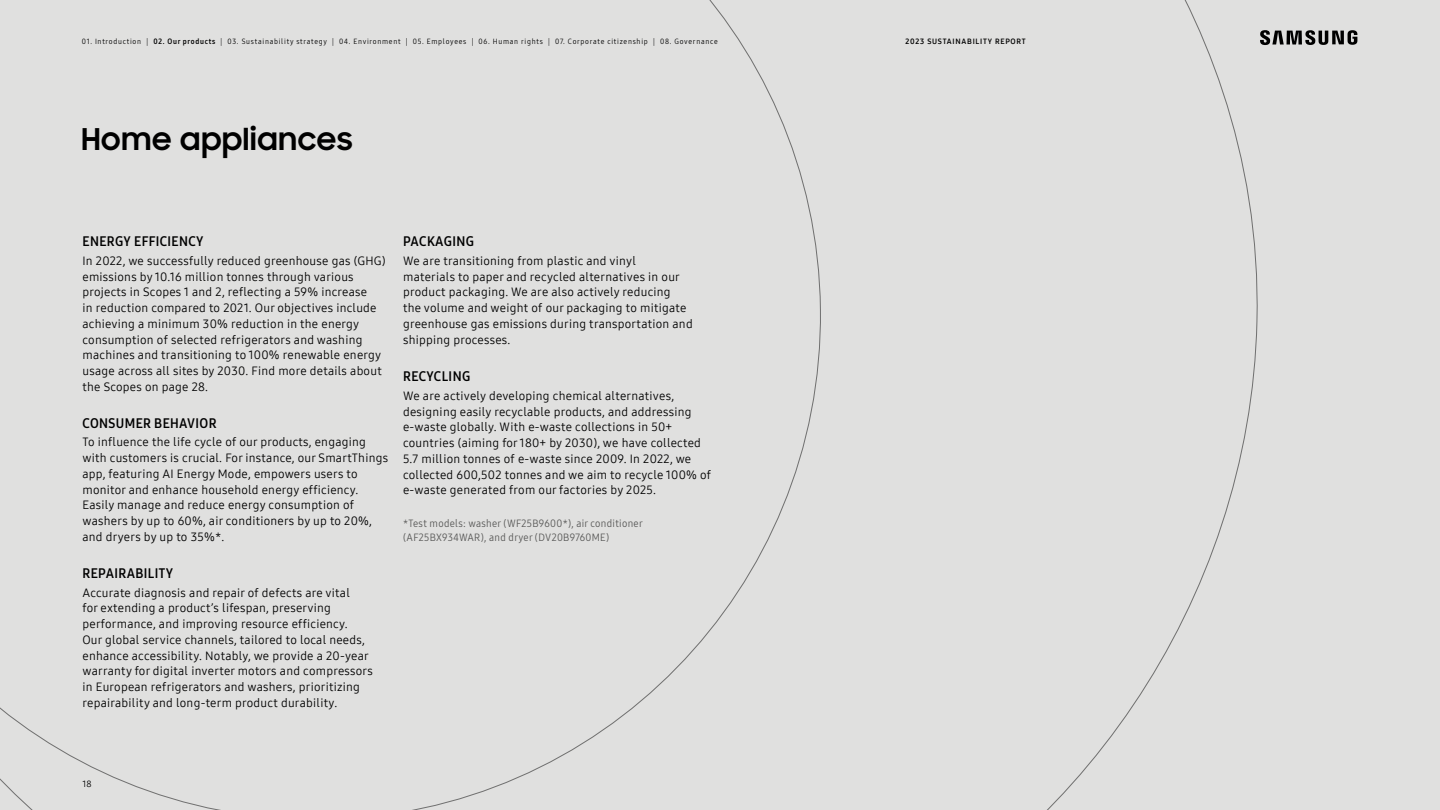
<style>
.page{position:relative;width:1440px;height:810px;background:#e0e0df}
.page>*{position:absolute;margin:0;border:0;box-sizing:border-box;transform-origin:0 0}
.t1{font:700 30px "Samsung Sharp Sans";letter-spacing:.025em;color:#000}
.t2{font:13.5px "Samsung One 700 C";letter-spacing:.03em;color:#000}
.t3{font:12px/15.8px "Samsung One 400";letter-spacing:.02em;color:#000}
.t4{font:10.5px/13.5px "Samsung One 400 C";letter-spacing:.03em;color:#575756}
.t5{font:9px "Samsung One 400";color:#000}
.t6{font:7.5px "Samsung One 400 C";letter-spacing:.1em;color:#000}
.t7{font:7.5px "Samsung One 700";letter-spacing:.1em;color:#000}
.s1{font-family:"Samsung One 700 C"}
</style>
<div class="page">
<svg style="left:1266px;top:30px;width:91px;height:15px"></svg>
<p class="t6" style="left:82px;top:36px;width:637px">01. Introduction | <span class="s1">02. Our products</span> | 03. Sustainability strategy | 04. Environment | 05. Employees | 06. Human rights | 07. Corporate citizenship | 08. Governance</p>
<h1 class="t1" style="left:81px;top:117px;width:273px">Home appliances</h1>
<p class="t2" style="left:82px;top:232px;width:123px">ENERGY EFFICIENCY</p>
<p class="t3" style="left:82px;top:253px;width:305px">In 2022, we successfully reduced greenhouse gas (GHG) emissions by 10.16 million tonnes through various projects in Scopes 1 and 2, reflecting a 59% increase<br>in reduction compared to 2021. Our objectives include achieving a minimum 30% reduction in the energy consumption of selected refrigerators and washing machines and transitioning to 100% renewable energy usage across all sites by 2030. Find more details about the Scopes on page 28.</p>
<p class="t2" style="left:82px;top:414px;width:136px">CONSUMER BEHAVIOR</p>
<p class="t3" style="left:82px;top:434px;width:307px">To influence the life cycle of our products, engaging with customers is crucial. For instance, our SmartThings app, featuring AI Energy Mode, empowers users to monitor and enhance household energy efficiency.<br>Easily manage and reduce energy consumption of washers by up to 60%, air conditioners by up to 20%, and dryers by up to 35%*.</p>
<p class="t2" style="left:83px;top:564px;width:92px">REPAIRABILITY</p>
<p class="t3" style="left:83px;top:584px;width:292px">Accurate diagnosis and repair of defects are vital<br>for extending a product’s lifespan, preserving performance, and improving resource efficiency.<br>Our global service channels, tailored to local needs, enhance accessibility. Notably, we provide a 20-year warranty for digital inverter motors and compressors in European refrigerators and washers, prioritizing repairability and long-term product durability.</p>
<p class="t2" style="left:403px;top:232px;width:72px">PACKAGING</p>
<p class="t3" style="left:403px;top:253px;width:291px">We are transitioning from plastic and vinyl<br>materials to paper and recycled alternatives in our product packaging. We are also actively reducing<br>the volume and weight of our packaging to mitigate greenhouse gas emissions during transportation and shipping processes.</p>
<p class="t2" style="left:403px;top:367px;width:69px">RECYCLING</p>
<p class="t3" style="left:403px;top:388px;width:310px">We are actively developing chemical alternatives, designing easily recyclable products, and addressing e-waste globally. With e-waste collections in 50+ countries (aiming for 180+ by 2030), we have collected 5.7 million tonnes of e-waste since 2009. In 2022, we collected 600,502 tonnes and we aim to recycle 100% of e-waste generated from our factories by 2025.</p>
<p class="t4" style="left:403px;top:516px;width:241px">*Test models: washer (WF25B9600*), air conditioner (AF25BX934WAR), and dryer (DV20B9760ME)</p>
<p class="t5" style="left:83px;top:778px;width:11px">18</p>
<p class="t7" style="left:906px;top:36px;width:122px">2023 SUSTAINABILITY REPORT</p>
</div>
